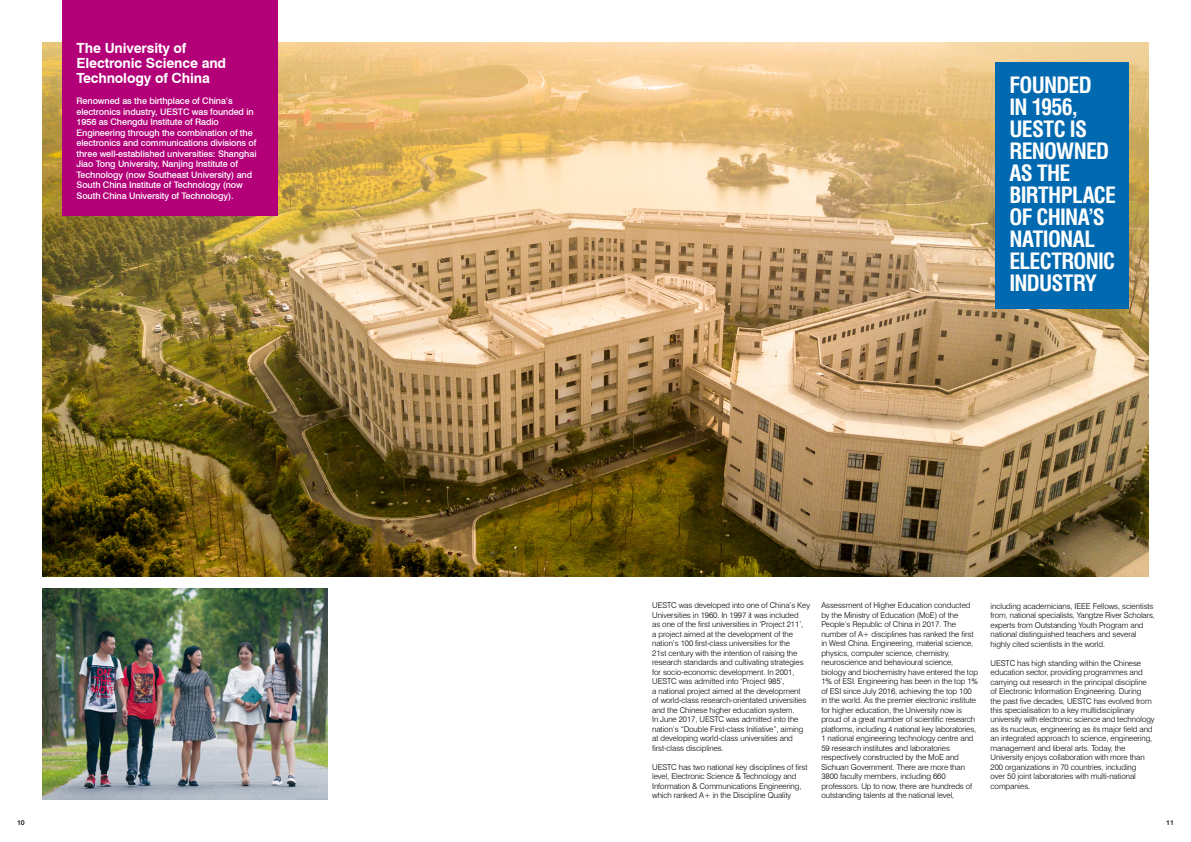
<style>
.page{position:relative;width:1191px;height:842px;background:#fff}
.page>*{position:absolute;margin:0;border:0;box-sizing:border-box;transform-origin:0 0}
.t1{font:700 condensed 22px/22px "Swiss 721 BT";letter-spacing:-.035em;color:#fff}
.t2{font:700 14px/15px "Swiss 721 BT";letter-spacing:-.01em;color:#fff}
.t3{font:500 9px/10.5px "Swiss 721 BT";letter-spacing:-.01em;color:#fff}
.t4{font:300 8px/9.5px "Swiss 721 BT";letter-spacing:-.01em;color:#000}
.t5{font:500 7px "Swiss 721 BT";color:#000}
</style>
<div class="page">
<img style="left:43px;top:589px;width:284px;height:210px">
<img style="left:43px;top:43px;width:1105px;height:534px">
<div style="left:62px;top:0;width:216px;height:215px;background:#b30079"></div>
<div style="left:995px;top:62px;width:133px;height:247px;background:#0069b0"></div>
<h2 class="t2" style="left:77px;top:41px;width:151px">The University of<br>Electronic Science and<br>Technology of China</h2>
<p class="t3" style="left:77px;top:96px;width:181px">Renowned as the birthplace of China’s electronics industry, UESTC was founded in 1956 as Chengdu Institute of Radio Engineering through the combination of the electronics and communications divisions of three well-established universities: Shanghai Jiao Tong University, Nanjing Institute of Technology (now Southeast University) and South China Institute of Technology (now South China University of Technology).</p>
<h1 class="t1" style="left:1009px;top:74px;width:108px">FOUNDED<br>IN 1956,<br>UESTC IS<br>RENOWNED<br>AS THE<br>BIRTHPLACE<br>OF CHINA’S<br>NATIONAL<br>ELECTRONIC<br>INDUSTRY</h1>
<p class="t4" style="left:652px;top:601px;width:159px">UESTC was developed into one of China’s Key Universities in 1960. In 1997 it was included<br>as one of the first universities in ‘Project 211’,<br>a project aimed at the development of the nation’s 100 first-class universities for the<br>21st century with the intention of raising the research standards and cultivating strategies for socio-economic development. In 2001, UESTC was admitted into ‘Project 985’,<br>a national project aimed at the development<br>of world-class research-orientated universities and the Chinese higher education system.<br>In June 2017, UESTC was admitted into the nation’s “Double First-class Initiative”, aiming at developing world-class universities and first-class disciplines.</p>
<p class="t4" style="left:652px;top:762px;width:157px">UESTC has two national key disciplines of first level, Electronic Science &amp; Technology and Information &amp; Communications Engineering, which ranked A+ in the Discipline Quality</p>
<p class="t4" style="left:821px;top:601px;width:158px">Assessment of Higher Education conducted by the Ministry of Education (MoE) of the People’s Republic of China in 2017. The number of A+ disciplines has ranked the first in West China. Engineering, material science, physics, computer science, chemistry, neuroscience and behavioural science, biology and biochemistry have entered the top 1% of ESI. Engineering has been in the top 1% of ESI since July 2016, achieving the top 100 in the world. As the premier electronic institute for higher education, the University now is proud of a great number of scientific research platforms, including 4 national key laboratories, 1 national engineering technology centre and 59 research institutes and laboratories respectively constructed by the MoE and Sichuan Government. There are more than 3800 faculty members, including 660 professors. Up to now, there are hundreds of outstanding talents at the national level,</p>
<p class="t4" style="left:990px;top:601px;width:166px">including academicians, IEEE Fellows, scientists from, national specialists, Yangtze River Scholars, experts from Outstanding Youth Program and national distinguished teachers and several highly cited scientists in the world.</p>
<p class="t4" style="left:990px;top:658px;width:166px">UESTC has high standing within the Chinese education sector, providing programmes and carrying out research in the principal discipline of Electronic Information Engineering. During<br>the past five decades, UESTC has evolved from this specialisation to a key multidisciplinary university with electronic science and technology as its nucleus, engineering as its major field and an integrated approach to science, engineering, management and liberal arts. Today, the University enjoys collaboration with more than 200 organizations in 70 countries, including<br>over 50 joint laboratories with multi-national companies.</p>
<p class="t5" style="left:17px;top:818px;width:9px">10</p>
<p class="t5" style="left:1166px;top:818px;width:9px">11</p>
</div>
